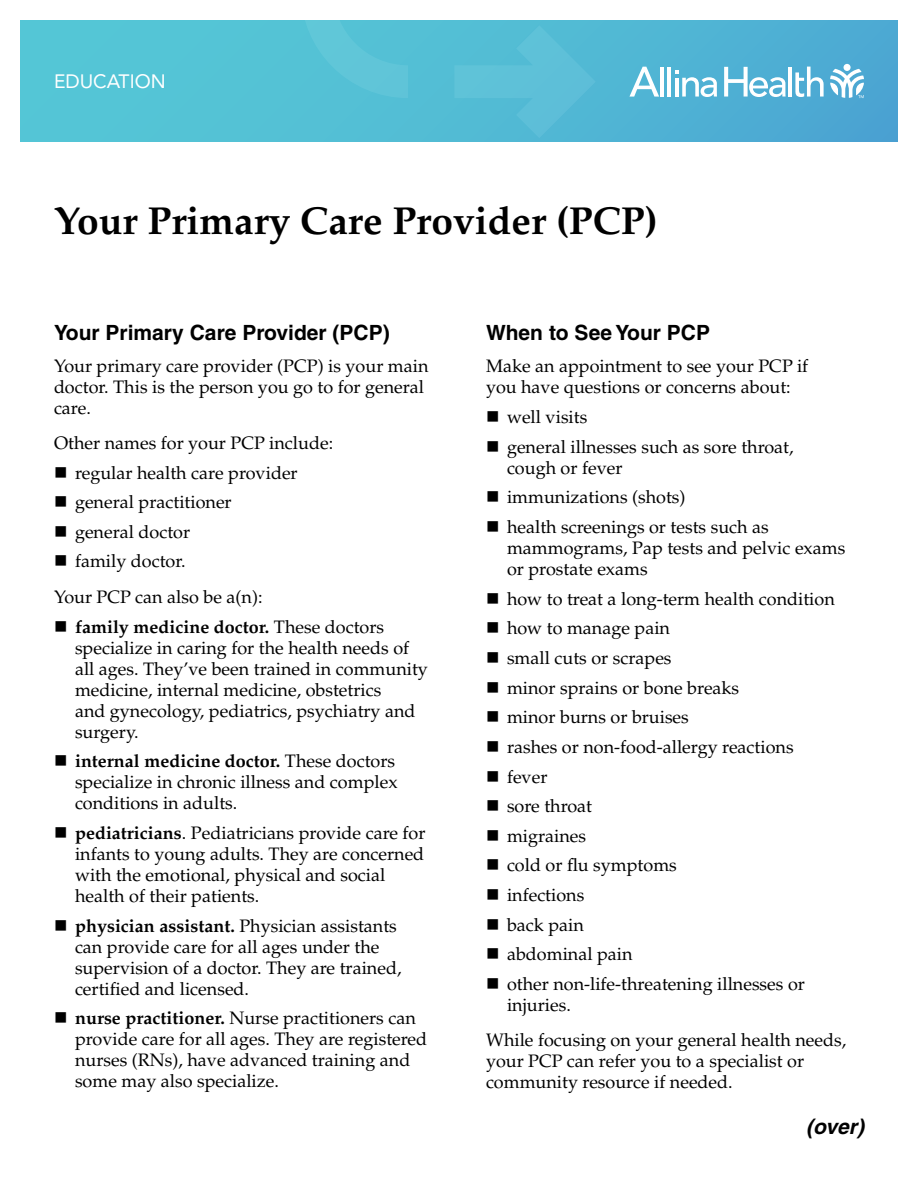
<style>
.page{position:relative;width:918px;height:1188px;background:#fff}
.page>*{position:absolute;margin:0;border:0;box-sizing:border-box;transform-origin:0 0}
.t1{font:700 39px "Palatino";color:#000}
.t2{font:700 21px "Helvetica";color:#000}
.t3{font:italic 700 21px "Helvetica";color:#000}
.t4{font:19.2px "Avenir LT Std";color:#fff}
.t5{font:18px/21px "Palatino";color:#000}
.s1{font-weight:700}
</style>
<div class="page">
<div style="left:20px;top:20px;width:878px;height:122px;background:linear-gradient(to right,#56cad6,#4daad3)"></div>
<svg style="left:830px;top:69px;width:34px;height:29px"></svg>
<div style="left:844px;top:64px;width:7px;height:7px;background:#fff;border-radius:50%"></div>
<hr style="left:660px;top:67px;width:4px;height:30px;background:#fff">
<hr style="left:667px;top:67px;width:4px;height:30px;background:#fff">
<hr style="left:789px;top:67px;width:3px;height:30px;background:#fff">
<svg style="left:795px;top:67px;width:29px;height:30px"></svg>
<svg style="left:675px;top:71px;width:42px;height:26px"></svg>
<svg style="left:629px;top:67px;width:30px;height:30px"></svg>
<svg style="left:724px;top:67px;width:62px;height:30px"></svg>
<svg style="left:454px;top:25px;width:142px;height:113px;background:#57bdd5"></svg>
<svg style="left:301px;top:20px;width:127px;height:78px;background:#58c2d6"></svg>
<p class="t4" style="left:54px;top:70px;width:113px">EDUCATION</p>
<h1 class="t1" style="left:54px;top:198px;width:605px">Your Primary Care Provider (PCP)</h1>
<p class="t2" style="left:54px;top:320px;width:337px">Your Primary Care Provider (PCP)</p>
<p class="t5" style="left:54px;top:356px;width:376px">Your primary care provider (PCP) is your main doctor. This is the person you go to for general care.</p>
<p class="t5" style="left:75px;top:428px;width:260px;line-height:29.7px;text-indent:-21px">Other names for your PCP include: regular health care provider general practitioner<br>general doctor<br>family doctor.</p>
<p class="t5" style="left:75px;top:582px;width:311px;line-height:30px;text-indent:-21px">Your PCP can also be a(n):<br><span class="s1">family medicine doctor.</span> These doctors</p>
<p class="t5" style="left:75px;top:637px;width:354px">specialize in caring for the health needs of all ages. They’ve been trained in community medicine, internal medicine, obstetrics<br>and gynecology, pediatrics, psychiatry and surgery.</p>
<p class="t5" style="left:75px;top:751px;width:324px"><span class="s1">internal medicine doctor.</span> These doctors specialize in chronic illness and complex conditions in adults.</p>
<p class="t5" style="left:75px;top:823px;width:352px"><span class="s1">pediatricians</span>. Pediatricians provide care for infants to young adults. They are concerned with the emotional, physical and social health of their patients.</p>
<p class="t5" style="left:75px;top:915px;width:328px"><span class="s1">physician assistant.</span> Physician assistants can provide care for all ages under the supervision of a doctor. They are trained, certified and licensed.</p>
<p class="t5" style="left:75px;top:1008px;width:354px"><span class="s1">nurse practitioner.</span> Nurse practitioners can provide care for all ages. They are registered nurses (RNs), have advanced training and some may also specialize.</p>
<p class="t2" style="left:486px;top:320px;width:226px">When to See Your PCP</p>
<p class="t5" style="left:486px;top:356px;width:324px">Make an appointment to see your PCP if you have questions or concerns about:</p>
<p class="t5" style="left:507px;top:402px;width:288px;line-height:29.7px">well visits<br>general illnesses such as sore throat,</p>
<p class="t5" style="left:507px;top:453px;width:263px;line-height:29.7px">cough or fever<br>immunizations (shots)<br>health screenings or tests such as</p>
<p class="t5" style="left:507px;top:538px;width:340px">mammograms, Pap tests and pelvic exams or prostate exams</p>
<p class="t5" style="left:507px;top:584px;width:329px;line-height:29.7px">how to treat a long-term health condition how to manage pain<br>small cuts or scrapes<br>minor sprains or bone breaks<br>minor burns or bruises<br>rashes or non-food-allergy reactions fever<br>sore throat<br>migraines<br>cold or flu symptoms<br>infections<br>back pain<br>abdominal pain<br>other non-life-threatening illnesses or</p>
<p class="t5" style="left:486px;top:988px;width:362px;line-height:35.1px;text-indent:21px">injuries.<br>While focusing on your general health needs,</p>
<p class="t5" style="left:486px;top:1051px;width:320px">your PCP can refer you to a specialist or community resource if needed.</p>
<p class="t3" style="left:806px;top:1114px;width:59px">(over)</p>
</div>
